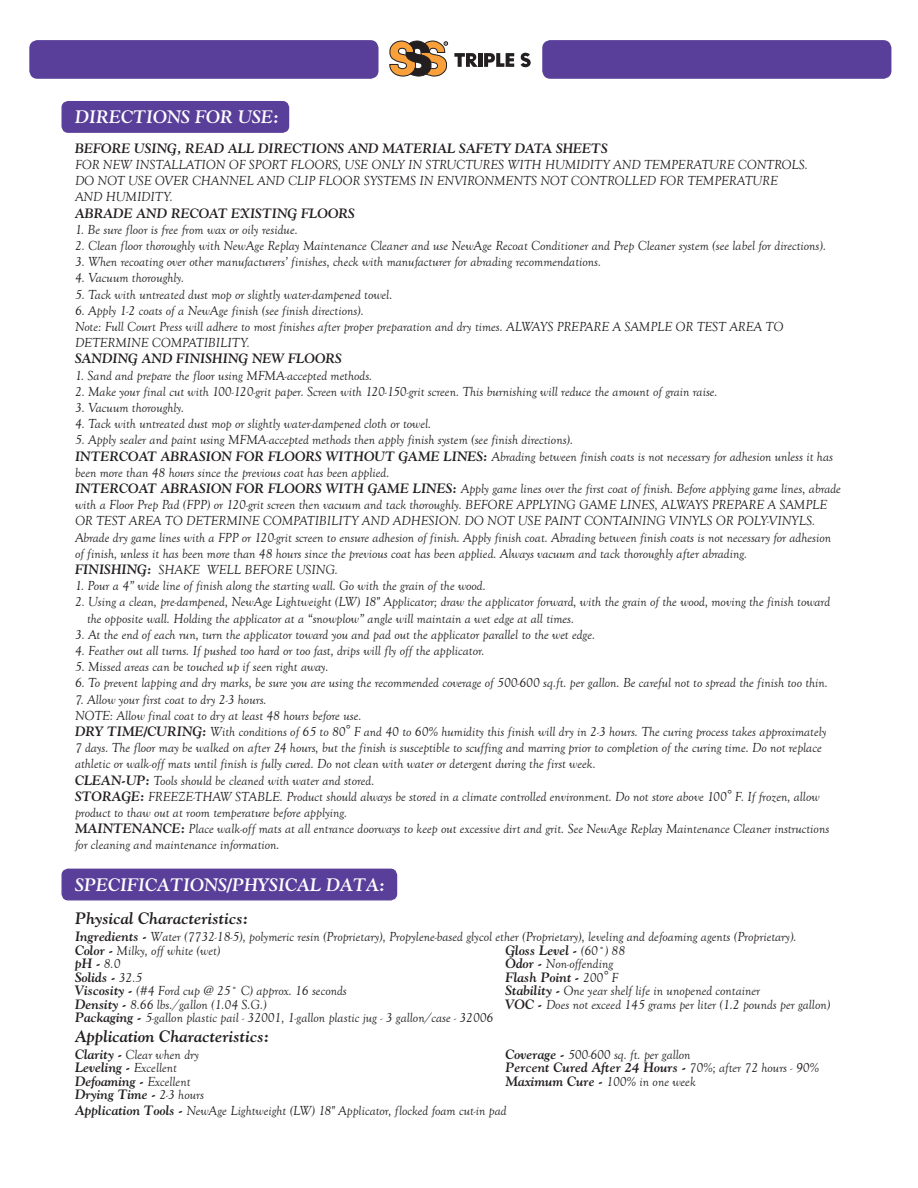
<style>
.page{position:relative;width:918px;height:1188px;background:#fff}
.page>*{position:absolute;margin:0;border:0;box-sizing:border-box;transform-origin:0 0}
.t1{font:italic 700 18px "Goudy Std";color:#fff}
.t2{font:italic 700 16.5px "Goudy Std";color:#231f20}
.t3{font:italic 13.5px/16.2px "Goudy Old Style T";color:#231f20}
.t4{font:italic 700 13.5px "Goudy Std";color:#231f20}
.s1{font-family:"Goudy Std";font-weight:700}
.s2{font-family:"Goudy Old Style T";font-weight:400}
</style>
<div class="page">
<div style="left:30px;top:41px;width:348px;height:37px;background:#593f99;border-radius:7px"></div>
<div style="left:29px;top:40px;width:350px;height:39px;border:2px solid #593f99;border-radius:7px"></div>
<div style="left:543px;top:41px;width:348px;height:37px;background:#593f99;border-radius:7px"></div>
<div style="left:542px;top:40px;width:349px;height:39px;border:2px solid #593f99;border-radius:7px"></div>
<svg style="left:454px;top:53px;width:24px;height:14px"></svg>
<hr style="left:478px;top:53px;width:4px;height:14px;background:#231f20">
<svg style="left:484px;top:53px;width:30px;height:14px"></svg>
<svg style="left:521px;top:53px;width:10px;height:14px"></svg>
<svg style="left:389px;top:41px;width:59px;height:36px"></svg>
<div style="left:62px;top:102px;width:227px;height:30px;background:#593f99;border-radius:6px"></div>
<div style="left:62px;top:101px;width:227px;height:32px;border:1px solid #593f99;border-radius:6px"></div>
<div style="left:62px;top:869px;width:335px;height:31px;background:#593f99;border-radius:6px"></div>
<div style="left:62px;top:869px;width:335px;height:31px;border:1px solid #593f99;border-radius:6px"></div>
<p class="t1" style="left:75px;top:106px;width:206px">DIRECTIONS FOR USE:</p>
<p class="t4" style="left:75px;top:140px;width:534px">BEFORE USING, READ ALL DIRECTIONS AND MATERIAL SAFETY DATA SHEETS</p>
<p class="t3" style="left:75px;top:157px;width:734px">FOR NEW INSTALLATION OF SPORT FLOORS, USE ONLY IN STRUCTURES WITH HUMIDITY AND TEMPERATURE CONTROLS.<br>DO NOT USE OVER CHANNEL AND CLIP FLOOR SYSTEMS IN ENVIRONMENTS NOT CONTROLLED FOR TEMPERATURE<br>AND HUMIDITY.</p>
<p class="t4" style="left:75px;top:204px;width:282px">ABRADE AND RECOAT EXISTING FLOORS</p>
<p class="t3" style="left:75px;top:222px;width:224px">1. Be sure floor is free from wax or oily residue.</p>
<p class="t3" style="left:75px;top:238px;width:753px">2. Clean floor thoroughly with NewAge Replay Maintenance Cleaner and use NewAge Recoat Conditioner and Prep Cleaner system (see label for directions).</p>
<p class="t3" style="left:75px;top:254px;width:528px">3. When recoating over other manufacturers’ finishes, check with manufacturer for abrading recommendations.</p>
<p class="t3" style="left:75px;top:270px;width:111px">4. Vacuum thoroughly.</p>
<p class="t3" style="left:75px;top:286px;width:319px">5. Tack with untreated dust mop or slightly water-dampened towel.</p>
<p class="t3" style="left:75px;top:303px;width:290px">6. Apply 1-2 coats of a NewAge finish (see finish directions).</p>
<p class="t3" style="left:75px;top:319px;width:710px">Note: Full Court Press will adhere to most finishes after proper preparation and dry times. ALWAYS PREPARE A SAMPLE OR TEST AREA TO<br>DETERMINE COMPATIBILITY.</p>
<p class="t4" style="left:75px;top:350px;width:269px">SANDING AND FINISHING NEW FLOORS</p>
<p class="t3" style="left:75px;top:367px;width:299px">1. Sand and prepare the floor using MFMA-accepted methods.</p>
<p class="t3" style="left:75px;top:384px;width:644px">2. Make your final cut with 100-120-grit paper. Screen with 120-150-grit screen. This burnishing will reduce the amount of grain raise.</p>
<p class="t3" style="left:75px;top:400px;width:111px">3. Vacuum thoroughly.</p>
<p class="t3" style="left:75px;top:416px;width:358px">4. Tack with untreated dust mop or slightly water-dampened cloth or towel.</p>
<p class="t3" style="left:75px;top:432px;width:500px">5. Apply sealer and paint using MFMA-accepted methods then apply finish system (see finish directions).</p>
<p class="t3" style="left:75px;top:448px;width:760px"><span class="s1">INTERCOAT ABRASION FOR FLOORS WITHOUT GAME LINES:</span> Abrading between finish coats is not necessary for adhesion unless it has been more than 48 hours since the previous coat has been applied.</p>
<p class="t3" style="left:75px;top:481px;width:768px"><span class="s1">INTERCOAT ABRASION FOR FLOORS WITH GAME LINES:</span> Apply game lines over the first coat of finish. Before applying game lines, abrade with a Floor Prep Pad (FPP) or 120-grit screen then vacuum and tack thoroughly. BEFORE APPLYING GAME LINES, ALWAYS PREPARE A SAMPLE OR TEST AREA TO DETERMINE COMPATIBILITY AND ADHESION. DO NOT USE PAINT CONTAINING VINYLS OR POLY-VINYLS.<br>Abrade dry game lines with a FPP or 120-grit screen to ensure adhesion of finish. Apply finish coat. Abrading between finish coats is not necessary for adhesion of finish, unless it has been more than 48 hours since the previous coat has been applied. Always vacuum and tack thoroughly after abrading.</p>
<p class="t3" style="left:75px;top:562px;width:265px"><span class="s1">FINISHING:</span> SHAKE WELL BEFORE USING.</p>
<p class="t3" style="left:75px;top:578px;width:412px">1. Pour a 4” wide line of finish along the starting wall. Go with the grain of the wood.</p>
<p class="t3" style="left:87px;top:594px;width:745px;text-indent:-12px">2. Using a clean, pre-dampened, NewAge Lightweight (LW) 18" Applicator; draw the applicator forward, with the grain of the wood, moving the finish toward the opposite wall. Holding the applicator at a “snowplow” angle will maintain a wet edge at all times.</p>
<p class="t3" style="left:75px;top:627px;width:522px">3. At the end of each run, turn the applicator toward you and pad out the applicator parallel to the wet edge.</p>
<p class="t3" style="left:75px;top:643px;width:411px">4. Feather out all turns. If pushed too hard or too fast, drips will fly off the applicator.</p>
<p class="t3" style="left:75px;top:659px;width:255px">5. Missed areas can be touched up if seen right away.</p>
<p class="t3" style="left:75px;top:675px;width:754px">6. To prevent lapping and dry marks, be sure you are using the recommended coverage of 500-600 sq.ft. per gallon. Be careful not to spread the finish too thin.</p>
<p class="t3" style="left:75px;top:691px;width:193px">7. Allow your first coat to dry 2-3 hours.</p>
<p class="t3" style="left:75px;top:708px;width:288px">NOTE: Allow final coat to dry at least 48 hours before use.</p>
<p class="t3" style="left:75px;top:724px;width:753px"><span class="s1">DRY TIME/CURING:</span> With conditions of 65 to 80° F and 40 to 60% humidity this finish will dry in 2-3 hours. The curing process takes approximately<br>7 days. The floor may be walked on after 24 hours, but the finish is susceptible to scuffing and marring prior to completion of the curing time. Do not replace athletic or walk-off mats until finish is fully cured. Do not clean with water or detergent during the first week.</p>
<p class="t3" style="left:75px;top:772px;width:301px"><span class="s1">CLEAN-UP:</span> Tools should be cleaned with water and stored.</p>
<p class="t3" style="left:75px;top:789px;width:746px"><span class="s1">STORAGE:</span> FREEZE-THAW STABLE. Product should always be stored in a climate controlled environment. Do not store above 100° F. If frozen, allow product to thaw out at room temperature before applying.</p>
<p class="t3" style="left:75px;top:821px;width:756px"><span class="s1">MAINTENANCE:</span> Place walk-off mats at all entrance doorways to keep out excessive dirt and grit. See NewAge Replay Maintenance Cleaner instructions for cleaning and maintenance information.</p>
<p class="t1" style="left:75px;top:874px;width:312px">SPECIFICATIONS/PHYSICAL DATA:</p>
<p class="t2" style="left:75px;top:908px;width:175px">Physical Characteristics:</p>
<p class="t3" style="left:75px;top:929px;width:723px"><span class="s1">Ingredients -</span> Water (7732-18-5), polymeric resin (Proprietary), Propylene-based glycol ether (Proprietary), leveling and defoaming agents (Proprietary).</p>
<p class="t3" style="left:75px;top:942px;width:147px"><span class="s1">Color -</span> Milky, off white (wet)</p>
<p class="t4" style="left:506px;top:941px;width:121px">Gloss Level - <span class="s2">(60˚) 88</span></p>
<p class="t4" style="left:75px;top:955px;width:47px">pH - <span class="s2">8.0</span></p>
<p class="t3" style="left:506px;top:956px;width:109px"><span class="s1">Odor -</span> Non-offending</p>
<p class="t4" style="left:75px;top:968px;width:69px">Solids - <span class="s2">32.5</span></p>
<p class="t4" style="left:506px;top:968px;width:114px">Flash Point - <span class="s2">200° F</span></p>
<p class="t3" style="left:75px;top:983px;width:273px"><span class="s1">Viscosity -</span> (#4 Ford cup @ 25˚ C) approx. 16 seconds</p>
<p class="t3" style="left:506px;top:983px;width:256px"><span class="s1">Stability -</span> One year shelf life in unopened container</p>
<p class="t3" style="left:75px;top:996px;width:193px"><span class="s1">Density -</span> 8.66 lbs./gallon (1.04 S.G.)</p>
<p class="t3" style="left:506px;top:996px;width:326px"><span class="s1">VOC -</span> Does not exceed 145 grams per liter (1.2 pounds per gallon)</p>
<p class="t3" style="left:75px;top:1010px;width:420px"><span class="s1">Packaging -</span> 5-gallon plastic pail - 32001, 1-gallon plastic jug - 3 gallon/case - 32006</p>
<p class="t2" style="left:75px;top:1026px;width:196px">Application Characteristics:</p>
<p class="t3" style="left:75px;top:1046px;width:125px"><span class="s1">Clarity -</span> Clear when dry</p>
<p class="t3" style="left:506px;top:1046px;width:187px"><span class="s1">Coverage -</span> 500-600 sq. ft. per gallon</p>
<p class="t4" style="left:75px;top:1059px;width:103px">Leveling - <span class="s2">Excellent</span></p>
<p class="t4" style="left:506px;top:1059px;width:315px">Percent Cured After 24 Hours - <span class="s2">70%; after 72 hours - 90%</span></p>
<p class="t4" style="left:75px;top:1072px;width:117px">Defoaming - <span class="s2">Excellent</span></p>
<p class="t3" style="left:506px;top:1073px;width:192px"><span class="s1">Maximum Cure -</span> 100% in one week</p>
<p class="t4" style="left:75px;top:1086px;width:131px">Drying Time - <span class="s2">2-3 hours</span></p>
<p class="t3" style="left:75px;top:1103px;width:433px"><span class="s1">Application Tools -</span> NewAge Lightweight (LW) 18" Applicator, flocked foam cut-in pad</p>
</div>
